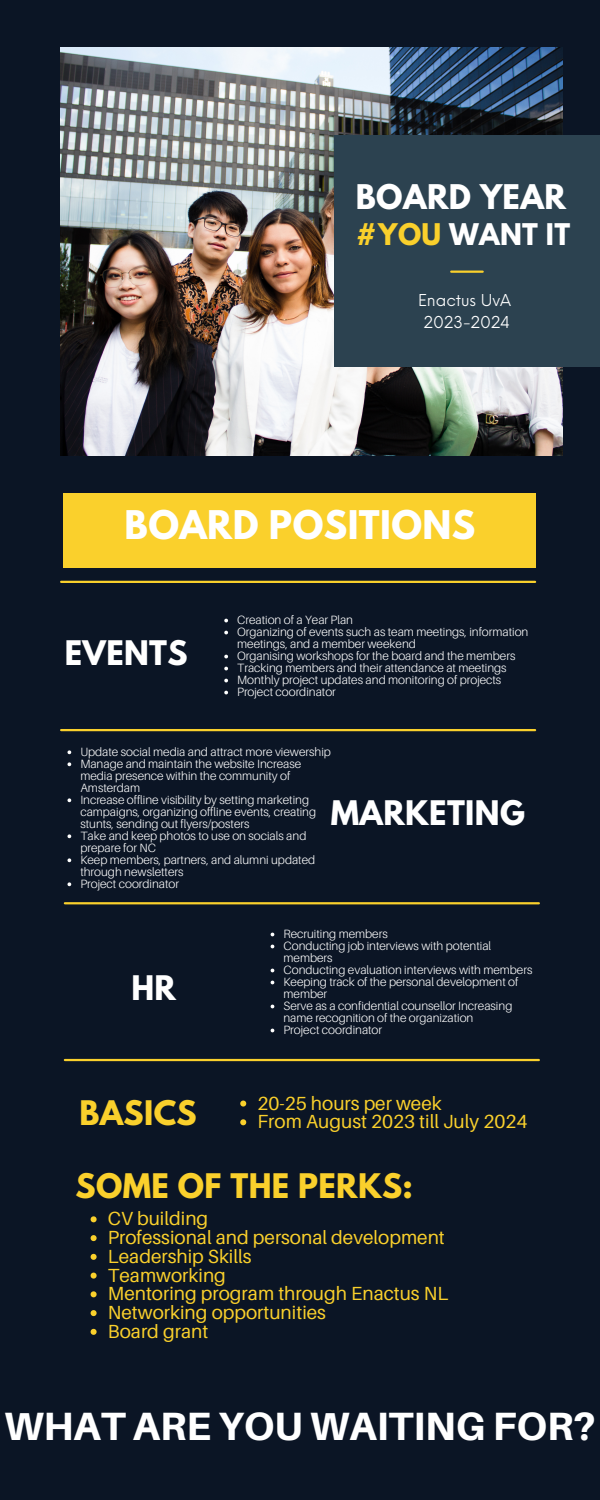
<style>
.page{position:relative;width:600px;height:1500px;background:#0b1525}
.page>*{position:absolute;margin:0;border:0;box-sizing:border-box;transform-origin:0 0}
.t1{font:800 39.5px "Aileron";color:#fff}
.t2{font:700 35px "League Spartan";letter-spacing:.01em;color:#fff}
.t3{font:700 30.1px "League Spartan";letter-spacing:.01em;color:#fff}
.t4{font:700 30px "League Spartan";letter-spacing:.01em;color:#fad02c}
.t5{font:700 30px "League Spartan";letter-spacing:.01em;color:#fff}
.t6{font:700 26.5px "League Spartan";letter-spacing:.01em;color:#fff}
.t7{font:19px/18.8px "Aileron";color:#fad02c}
.t8{font:16px/21.8px "Neue Einstellung";color:#fff;text-align:center}
.t9{font:300 12px/12px "Aileron";color:#fff}
.s1{color:#fad02c}
</style>
<div class="page">
<img style="left:60px;top:47px;width:502px;height:409px">
<div style="left:334px;top:136px;width:266px;height:231px;background:#2c4250"></div>
<hr style="left:451px;top:271px;width:32px;height:2px;background:#fad02c">
<div style="left:64px;top:493px;width:472px;height:75px;background:#fad02c"></div>
<hr style="left:61px;top:581px;width:474px;height:2px;background:#fad02c">
<hr style="left:61px;top:729px;width:474px;height:2px;background:#fad02c">
<svg style="left:224px;top:619px;width:4px;height:3px"></svg>
<svg style="left:224px;top:631px;width:4px;height:3px"></svg>
<svg style="left:224px;top:655px;width:4px;height:3px"></svg>
<svg style="left:224px;top:667px;width:4px;height:3px"></svg>
<svg style="left:224px;top:679px;width:4px;height:3px"></svg>
<svg style="left:224px;top:691px;width:4px;height:3px"></svg>
<svg style="left:68px;top:750px;width:3px;height:4px"></svg>
<svg style="left:68px;top:762px;width:3px;height:4px"></svg>
<svg style="left:68px;top:798px;width:3px;height:4px"></svg>
<svg style="left:68px;top:834px;width:3px;height:4px"></svg>
<svg style="left:68px;top:858px;width:3px;height:4px"></svg>
<svg style="left:68px;top:882px;width:3px;height:4px"></svg>
<hr style="left:65px;top:902px;width:474px;height:2px;background:#fad02c">
<hr style="left:65px;top:1059px;width:474px;height:2px;background:#fad02c">
<svg style="left:240px;top:1101px;width:6px;height:6px"></svg>
<svg style="left:240px;top:1119px;width:6px;height:6px"></svg>
<svg style="left:91px;top:1216px;width:6px;height:6px"></svg>
<svg style="left:91px;top:1235px;width:6px;height:6px"></svg>
<svg style="left:91px;top:1254px;width:6px;height:6px"></svg>
<svg style="left:91px;top:1273px;width:6px;height:6px"></svg>
<svg style="left:91px;top:1291px;width:6px;height:6px"></svg>
<svg style="left:91px;top:1310px;width:6px;height:6px"></svg>
<svg style="left:91px;top:1329px;width:6px;height:6px"></svg>
<h3 class="t3" style="left:356px;top:182px;width:212px">BOARD YEAR</h3>
<h3 class="t6" style="left:356px;top:221px;width:216px"><span class="s1">#YOU</span> WANT IT</h3>
<h3 class="t8" style="left:418px;top:288px;width:95px">Enactus UvA<br>2023-2024</h3>
<h2 class="t2" style="left:125px;top:508px;width:352px">BOARD POSITIONS</h2>
<h3 class="t5" style="left:65px;top:638px;width:124px">EVENTS</h3>
<p class="t9" style="left:237px;top:613px;width:293px">Creation of a Year Plan<br>Organizing of events such as team meetings, information meetings, and a member weekend<br>Organising workshops for the board and the members Tracking members and their attendance at meetings Monthly project updates and monitoring of projects Project coordinator</p>
<p class="t9" style="left:80px;top:745px;width:252px">Update social media and attract more viewership Manage and maintain the website Increase media presence within the community of Amsterdam<br>Increase offline visibility by setting marketing campaigns, organizing offline events, creating stunts, sending out flyers/posters<br>Take and keep photos to use on socials and prepare for NC<br>Keep members, partners, and alumni updated through newsletters<br>Project coordinator</p>
<h3 class="t5" style="left:331px;top:798px;width:196px">MARKETING</h3>
<h3 class="t5" style="left:131px;top:973px;width:46px">HR</h3>
<p class="t9" style="left:284px;top:927px;width:250px">Recruiting members<br>Conducting job interviews with potential members<br>Conducting evaluation interviews with members<br>Keeping track of the personal development of member<br>Serve as a confidential counsellor Increasing name recognition of the organization<br>Project coordinator</p>
<h3 class="t4" style="left:79px;top:1098px;width:119px">BASICS</h3>
<h3 class="t7" style="left:258px;top:1093px;width:271px">20-25 hours per week<br>From August 2023 till July 2024</h3>
<h3 class="t4" style="left:76px;top:1171px;width:339px">SOME OF THE PERKS:</h3>
<h3 class="t7" style="left:108px;top:1209px;width:342px">CV building<br>Professional and personal development<br>Leadership Skills<br>Teamworking<br>Mentoring program through Enactus NL<br>Networking opportunities<br>Board grant</h3>
<h1 class="t1" style="left:4px;top:1402px;width:593px">WHAT ARE YOU WAITING FOR?</h1>
</div>
